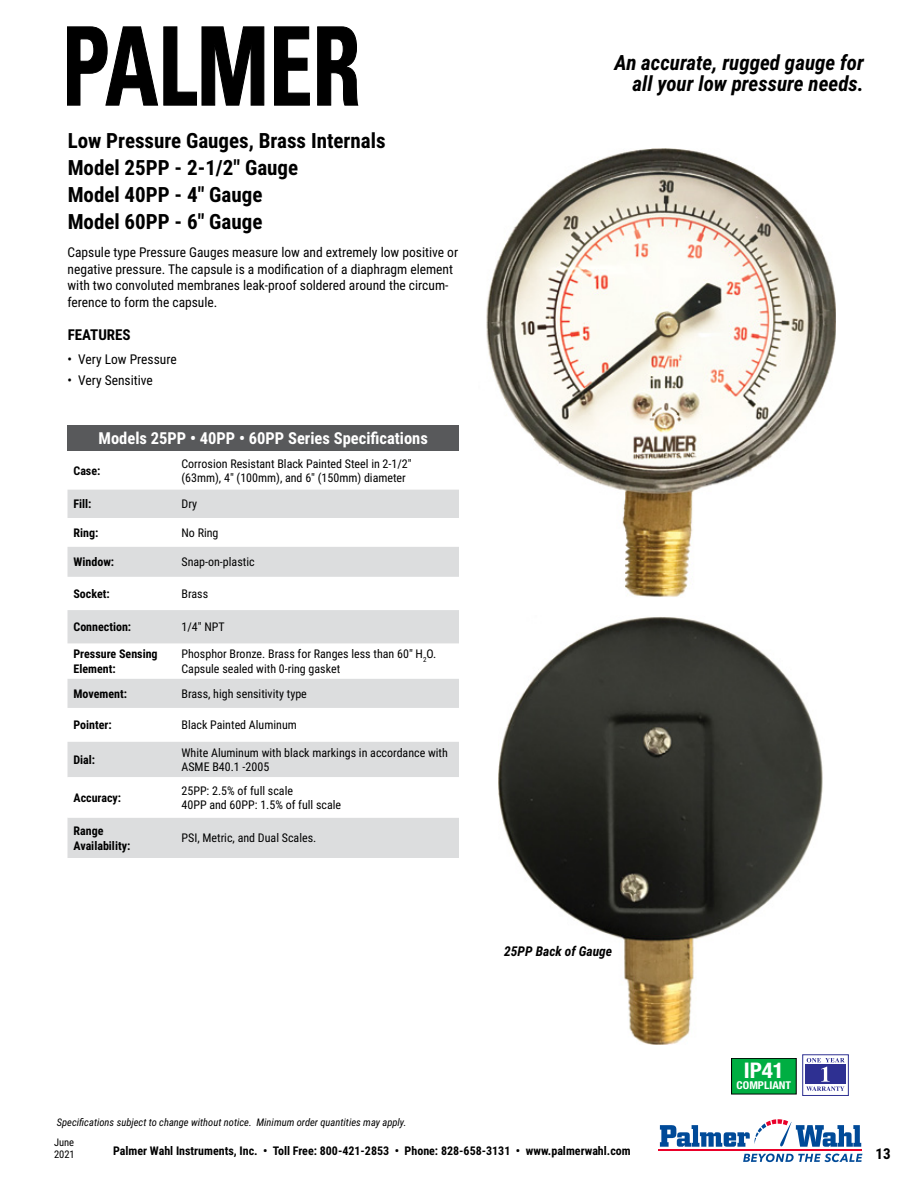
<style>
.page{position:relative;width:918px;height:1188px;background:#fff}
.page>*{position:absolute;margin:0;border:0;box-sizing:border-box;transform-origin:0 0}
.t1{font:700 condensed 21.6px "Helvetica Neue";color:#fff;scale:1.08 1}
.t2{font:700 21px/27px "Roboto Condensed";color:#000}
.t3{font:italic 700 21px/21px "Roboto Condensed";color:#000;text-align:right}
.t4{font:700 16.5px "Roboto Condensed";color:#fff}
.t5{font:700 15px "Roboto Condensed";color:#000}
.t6{font:13.5px/16.5px "Roboto Condensed";color:#000}
.t7{font:italic 700 13.5px "Roboto Condensed";color:#000}
.t8{font:12px/14.4px "Roboto Condensed";color:#000}
.t9{font:700 12px/14.4px "Roboto Condensed";color:#000}
.t10{font:700 condensed 10.8px "Helvetica Neue";color:#fff;scale:1.08 1}
.t11{font:italic 10.5px "Roboto Condensed";color:#000}
.t12{font:10.5px/12.6px "Roboto Condensed";color:#000}
</style>
<div class="page">
<svg style="left:660px;top:1119px;width:201px;height:28px"></svg>
<hr style="left:659px;top:1150px;width:203px;height:1px;background:#ea0029">
<svg style="left:743px;top:1154px;width:119px;height:8px"></svg>
<svg style="left:68px;top:27px;width:196px;height:78px"></svg>
<svg style="left:274px;top:27px;width:36px;height:78px"></svg>
<svg style="left:317px;top:27px;width:41px;height:78px"></svg>
<div style="left:68px;top:426px;width:391px;height:25px;background:#58595b"></div>
<svg style="left:68px;top:490px;width:391px;height:368px;fill:#dcddde"></svg>
<svg style="left:68px;top:777px;width:391px;height:41px"></svg>
<img style="left:486px;top:148px;width:349px;height:449px">
<img style="left:499px;top:617px;width:324px;height:428px">
<div style="left:802px;top:1054px;width:47px;height:42px;border:1px solid #2e3092"></div>
<div style="left:805px;top:1065px;width:41px;height:19px;background:#2e3092"></div>
<svg style="left:806px;top:1058px;width:39px;height:33px"></svg>
<div style="left:732px;top:1058px;width:64px;height:36px;background:#00ae42"></div>
<div style="left:731px;top:1058px;width:66px;height:36px;border:1px solid #000"></div>
<h2 class="t2" style="left:68px;top:126px;width:319px">Low Pressure Gauges, Brass Internals<br>Model 25PP - 2-1/2" Gauge<br>Model 40PP - 4" Gauge<br>Model 60PP - 6" Gauge</h2>
<p class="t6" style="left:68px;top:243px;width:392px">Capsule type Pressure Gauges measure low and extremely low positive or negative pressure. The capsule is a modification of a diaphragm element with two convoluted membranes leak-proof soldered around the circum&shy;ference to form the capsule.</p>
<p class="t5" style="left:68px;top:324px;width:65px">FEATURES</p>
<p class="t6" style="left:68px;top:350px;width:111px">• Very Low Pressure</p>
<p class="t6" style="left:68px;top:371px;width:87px">• Very Sensitive</p>
<h3 class="t4" style="left:99px;top:426px;width:331px">Models 25PP • 40PP • 60PP Series Specifications</h3>
<p class="t9" style="left:74px;top:463px;width:28px">Case:</p>
<p class="t8" style="left:182px;top:456px;width:232px">Corrosion Resistant Black Painted Steel in 2-1/2" (63mm), 4" (100mm), and 6" (150mm) diameter</p>
<p class="t9" style="left:74px;top:496px;width:20px">Fill:</p>
<p class="t8" style="left:182px;top:496px;width:17px">Dry</p>
<p class="t9" style="left:74px;top:525px;width:26px">Ring:</p>
<p class="t8" style="left:182px;top:525px;width:39px">No Ring</p>
<p class="t9" style="left:74px;top:554px;width:42px">Window:</p>
<p class="t8" style="left:182px;top:554px;width:75px">Snap-on-plastic</p>
<p class="t9" style="left:74px;top:586px;width:38px">Socket:</p>
<p class="t8" style="left:182px;top:586px;width:28px">Brass</p>
<p class="t9" style="left:74px;top:619px;width:59px">Connection:</p>
<p class="t8" style="left:182px;top:619px;width:45px">1/4" NPT</p>
<p class="t9" style="left:74px;top:647px;width:86px">Pressure Sensing<br>Element:</p>
<p class="t8" style="left:182px;top:647px;width:256px">Phosphor Bronze. Brass for Ranges less than 60" H<sub>2</sub>O.<br>Capsule sealed with 0-ring gasket</p>
<p class="t9" style="left:74px;top:686px;width:55px">Movement:</p>
<p class="t8" style="left:182px;top:686px;width:127px">Brass, high sensitivity type</p>
<p class="t9" style="left:74px;top:717px;width:40px">Pointer:</p>
<p class="t8" style="left:182px;top:717px;width:117px">Black Painted Aluminum</p>
<p class="t9" style="left:74px;top:752px;width:23px">Dial:</p>
<p class="t8" style="left:182px;top:745px;width:268px">White Aluminum with black markings in accordance with<br>ASME B40.1 -2005</p>
<p class="t9" style="left:74px;top:790px;width:49px">Accuracy:</p>
<p class="t8" style="left:182px;top:783px;width:161px">25PP: 2.5% of full scale<br>40PP and 60PP: 1.5% of full scale</p>
<p class="t9" style="left:74px;top:823px;width:58px">Range<br>Availability:</p>
<p class="t8" style="left:182px;top:830px;width:136px">PSI, Metric, and Dual Scales.</p>
<h2 class="t3" style="left:615px;top:51px;width:251px">An accurate, rugged gauge for all your low pressure needs.</h2>
<p class="t7" style="left:504px;top:942px;width:110px">25PP Back of Gauge</p>
<p class="t11" style="left:57px;top:1115px;width:351px">Specifications subject to change without notice. Minimum order quantities may apply.</p>
<p class="t9" style="left:113px;top:1143px;width:519px">Palmer Wahl Instruments, Inc. • Toll Free: 800-421-2853 • Phone: 828-658-3131 • www.palmerwahl.com</p>
<p class="t12" style="left:54px;top:1135px;width:22px">June<br>2021</p>
<h1 class="t1" style="left:744px;top:1053px;width:39px">IP41</h1>
<p class="t10" style="left:737px;top:1076px;width:52px">COMPLIANT</p>
<p class="t5" style="left:876px;top:1143px;width:17px">13</p>
</div>
